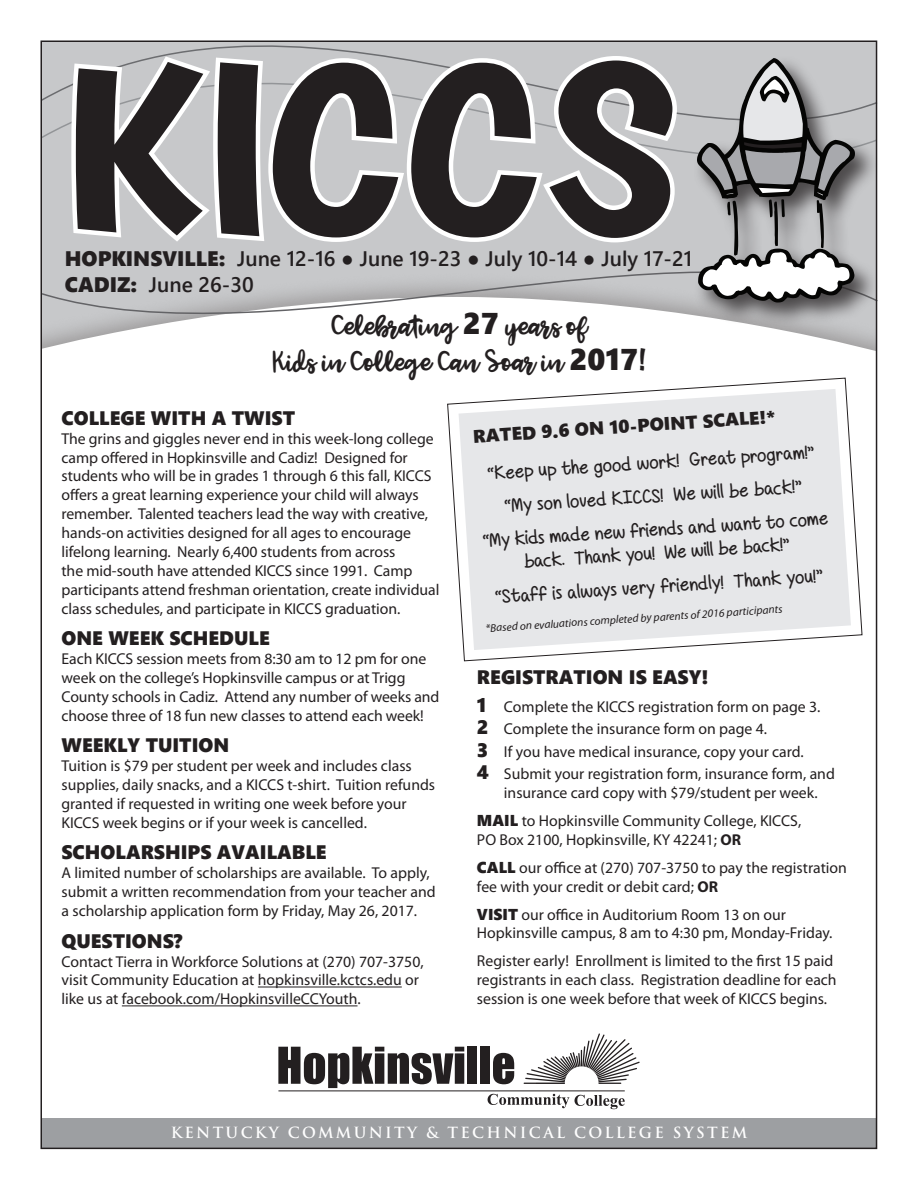
<style>
.page{position:relative;width:918px;height:1188px;background:#fff}
.page>*{position:absolute;margin:0;border:0;box-sizing:border-box;transform-origin:0 0}
.t1{font:238.5px "Boogaloo";letter-spacing:-.01em;color:#231f20;scale:1.18 1}
.t2{font:27px "Jenthill";color:#231f20}
.t3{font:600 21px "Segoe UI";color:#231f20}
.t4{font:19.5px/23.4px "Borders Divide But Hearts Shall Conquer";color:#231f20;text-align:center}
.Class_Title{font:19.5px "Segoe UI Black";color:#231f20}
.Class_Title-2{font:18.3px "Segoe UI Black";color:#231f20}
.Class_Body_Text{font:15.75px/18.9px "Myriad Pro";color:#231f20}
.t5{font:700 15px "Trajan Pro";letter-spacing:.15em;color:#fff}
.t6{font:italic 11.25px "Myriad Pro";color:#231f20}
.s1{font-family:"Segoe UI Black";font-weight:400}
.s2{font-family:"Segoe UI Black";font-size:30px}
.s3{font-family:"Boogaloo";font-size:30px}
.s4{font-family:"Segoe UI Black";font-size:19.5px}
.s5{font-family:"Segoe UI Black"}
.s6{font-weight:700}
</style>
<div class="page">
<div style="left:41px;top:1118px;width:837px;height:30px;background:#9d9fa2"></div>
<hr style="left:278px;top:1090px;width:347px;height:1px;background:#231f20">
<svg style="left:524px;top:1034px;width:116px;height:50px"></svg>
<svg style="left:488px;top:1094px;width:137px;height:15px"></svg>
<svg style="left:278px;top:1047px;width:186px;height:41px"></svg>
<div style="left:468px;top:1047px;width:9px;height:37px;background:#231f20"></div>
<div style="left:480px;top:1047px;width:10px;height:37px;background:#231f20"></div>
<svg style="left:493px;top:1053px;width:21px;height:31px"></svg>
<div style="left:877px;top:13px;width:39px;height:1161px;background:#fff"></div>
<svg style="left:43px;top:212px;width:835px;height:153px"></svg>
<hr style="left:258px;top:987px;width:144px;height:1px;background:#231f20">
<hr style="left:122px;top:1006px;width:236px;height:1px;background:#231f20">
<svg style="left:447px;top:377px;width:416px;height:285px"></svg>
<svg style="left:43px;top:40px;width:835px;height:145px;background:#b7b8ba"></svg>
<svg style="left:67px;top:50px;width:614px;height:198px"></svg>
<div style="left:693px;top:54px;width:187px;height:274px;background:#231f20;opacity:.75"></div>
<svg style="left:697px;top:58px;width:158px;height:244px;background:#9e9fa0"></svg>
<p class="t1" style="left:59px;top:5px;width:527px">KICCS</p>
<p class="t3" style="left:65px;top:242px;width:629px"><span class="s1">HOPKINSVILLE:</span> June 12-16 ● June 19-23 ● July 10-14 ● July 17-21</p>
<p class="t3" style="left:65px;top:267px;width:190px"><span class="s1">CADIZ:</span> June 26-30</p>
<p class="t2" style="left:331px;top:309px;width:258px">Celebrating <span class="s2">27</span> years of</p>
<p class="t2" style="left:272px;top:345px;width:375px">Kids in College Can Soar in <span class="s2">2017</span><span class="s3">!</span></p>
<p class="Class_Title-2" style="left:472px;top:424px;width:305px;rotate:-4deg">RATED 9.6 ON 10-POINT SCALE!*</p>
<p class="t4" style="left:487px;top:462px;width:329px;rotate:-4deg">“Keep up the good work! Great program!”</p>
<p class="t4" style="left:504px;top:495px;width:300px;rotate:-4deg">“My son loved KICCS! We will be back!”</p>
<p class="t4" style="left:482px;top:530px;width:348px;rotate:-4deg">“My kids made new friends and want to come back. Thank you! We will be back!”</p>
<p class="t4" style="left:494px;top:586px;width:330px;rotate:-4deg">“Staff is always very friendly! Thank you!”</p>
<p class="t6" style="left:485px;top:622px;width:299px;rotate:-4deg">*Based on evaluations completed by parents of 2016 participants</p>
<p class="Class_Title" style="left:62px;top:404px;width:235px">COLLEGE WITH A TWIST</p>
<p class="Class_Body_Text" style="left:62px;top:429px;width:374px">The grins and giggles never end in this week-long college camp offered in Hopkinsville and Cadiz! Designed for students who will be in grades 1 through 6 this fall, KICCS</p>
<p class="Class_Body_Text" style="left:62px;top:485px;width:379px">offers a great learning experience your child will always remember. Talented teachers lead the way with creative, hands-on activities designed for all ages to encourage lifelong learning. Nearly 6,400 students from across<br>the mid-south have attended KICCS since 1991. Camp participants attend freshman orientation, create individual class schedules, and participate in KICCS graduation.</p>
<p class="Class_Title" style="left:62px;top:624px;width:210px">ONE WEEK SCHEDULE</p>
<p class="Class_Body_Text" style="left:62px;top:649px;width:379px">Each KICCS session meets from 8:30 am to 12 pm for one week on the college’s Hopkinsville campus or at Trigg County schools in Cadiz. Attend any number of weeks and choose three of 18 fun new classes to attend each week!</p>
<p class="Class_Title" style="left:62px;top:731px;width:169px">WEEKLY TUITION</p>
<p class="Class_Body_Text" style="left:62px;top:756px;width:375px">Tuition is $79 per student per week and includes class supplies, daily snacks, and a KICCS t-shirt. Tuition refunds granted if requested in writing one week before your KICCS week begins or if your week is cancelled.</p>
<p class="Class_Title" style="left:62px;top:838px;width:267px">SCHOLARSHIPS AVAILABLE</p>
<p class="Class_Body_Text" style="left:62px;top:863px;width:376px">A limited number of scholarships are available. To apply, submit a written recommendation from your teacher and a scholarship application form by Friday, May 26, 2017.</p>
<p class="Class_Title" style="left:62px;top:927px;width:122px">QUESTIONS?</p>
<p class="Class_Body_Text" style="left:62px;top:952px;width:364px">Contact Tierra in Workforce Solutions at (270) 707-3750, visit Community Education at hopkinsville.kctcs.edu or like us at facebook.com/HopkinsvilleCCYouth.</p>
<p class="Class_Title" style="left:477px;top:663px;width:233px">REGISTRATION IS EASY!</p>
<p class="Class_Body_Text" style="left:477px;top:697px;width:345px"><span class="s4">1</span> Complete the KICCS registration form on page 3.</p>
<p class="Class_Body_Text" style="left:477px;top:719px;width:292px"><span class="s4">2</span> Complete the insurance form on page 4.</p>
<p class="Class_Body_Text" style="left:477px;top:742px;width:328px"><span class="s4">3</span> If you have medical insurance, copy your card.</p>
<p class="Class_Body_Text" style="left:477px;top:764px;width:359px"><span class="s4">4</span> Submit your registration form, insurance form, and</p>
<p class="Class_Body_Text" style="left:504px;top:783px;width:315px">insurance card copy with $79/student per week.</p>
<p class="Class_Body_Text" style="left:477px;top:811px;width:326px"><span class="s5">MAIL</span> to Hopkinsville Community College, KICCS,</p>
<p class="Class_Body_Text" style="left:477px;top:830px;width:266px">PO Box 2100, Hopkinsville, KY 42241; <span class="s6">OR</span></p>
<p class="Class_Body_Text" style="left:477px;top:858px;width:372px"><span class="s5">CALL</span> our office at (270) 707-3750 to pay the registration fee with your credit or debit card; <span class="s6">OR</span></p>
<p class="Class_Body_Text" style="left:477px;top:905px;width:357px"><span class="s5">VISIT</span> our office in Auditorium Room 13 on our<br>Hopkinsville campus, 8 am to 4:30 pm, Monday-Friday.</p>
<p class="Class_Body_Text" style="left:477px;top:951px;width:361px">Register early! Enrollment is limited to the first 15 paid registrants in each class. Registration deadline for each session is one week before that week of KICCS begins.</p>
<p class="t5" style="left:171px;top:1124px;width:578px">KENTUCKY COMMUNITY &amp; TECHNICAL COLLEGE SYSTEM</p>
</div>
